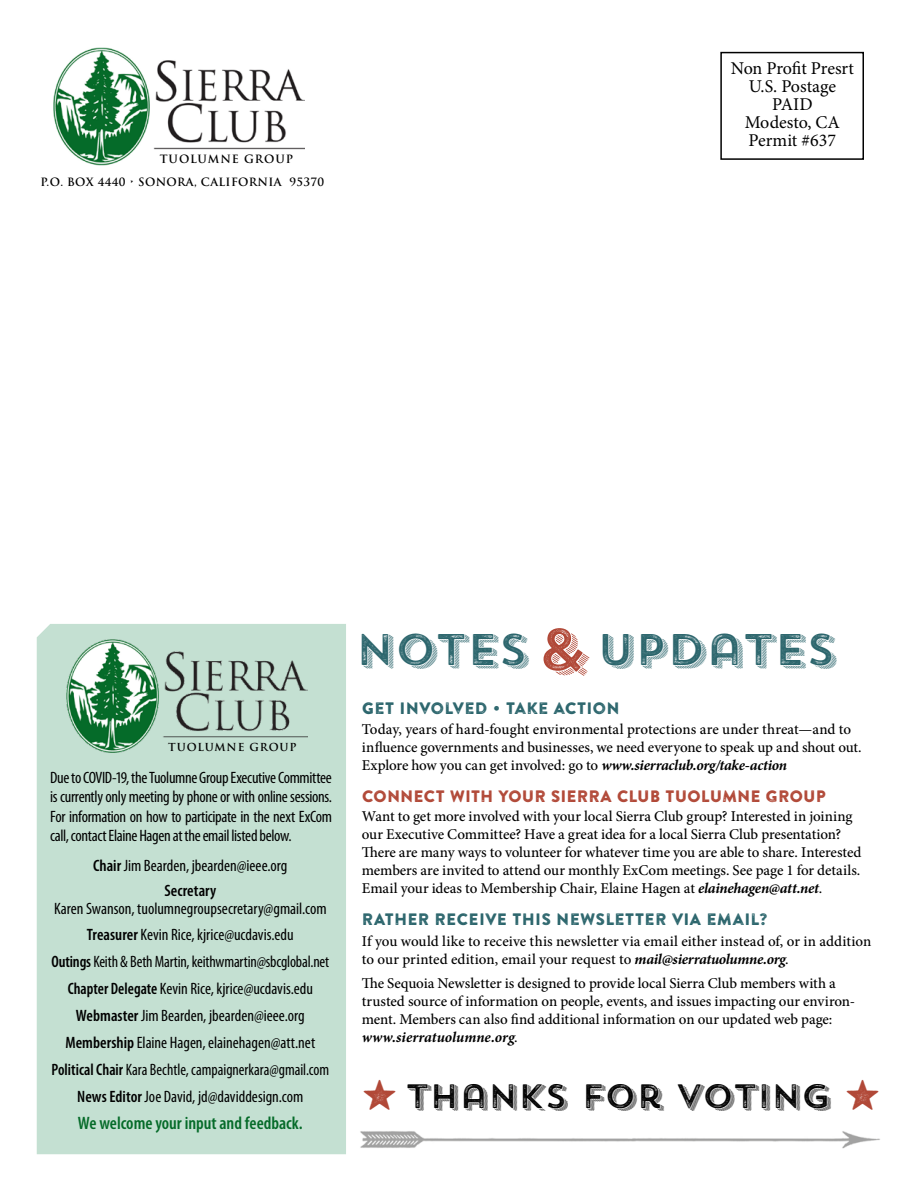
<style>
.page{position:relative;width:918px;height:1188px;background:#fff}
.page>*{position:absolute;margin:0;border:0;box-sizing:border-box;transform-origin:0 0}
.t1{font:44.1px "Trend Rough Sans Four";color:#2b656c}
.t2{font:33.6px "Trend Rough Sans Four";color:#000}
.t3{font:18px/18px "Minion Pro";letter-spacing:-.005em;color:#000;text-align:center}
.t4{font:600 condensed 18px "Myriad Pro";color:#056b29}
.t5{font:condensed 16.5px/19.5px "Myriad Pro";color:#000;text-align:center}
.t6{font:condensed 16.5px/27px "Myriad Pro";color:#000;text-align:center;scale:.96 1}
.t7{font:16.5px "Brandon Printed One";letter-spacing:.005em;color:#2b656c}
.t8{font:16.5px "Brandon Printed One";letter-spacing:-.005em;color:#b14837}
.t9{font:500 15px/18px "Minion Pro";letter-spacing:-.005em;color:#000}
.t10{font:700 11.1px/23.2px "Trajan Pro";letter-spacing:.03em;color:#000}
.t11{font:700 10.8px "Trajan Pro";letter-spacing:.08em;color:#000}
.s1{font-weight:600}
.s2{font-size:58.2px;color:#b14837}
.s3{font-weight:700;font-style:italic}
.s4{font-family:"Veneer Extras";font-size:42px;color:#b14837}
</style>
<div class="page">
<div style="left:37px;top:624px;width:309px;height:530px;background:#c4e0d2"></div>
<img style="left:66px;top:628px;width:241px;height:147px">
<div style="left:170px;top:740px;width:131px;height:12px;background:#c4e0d2"></div>
<img style="left:54px;top:47px;width:250px;height:119px">
<div style="left:162px;top:151px;width:136px;height:13px;background:#fff"></div>
<svg style="left:720px;top:51px;width:144px;height:109px"></svg>
<img style="left:360px;top:1131px;width:520px;height:18px">
<p class="t10" style="left:40px;top:148px;width:285px;text-indent:119px">TUOLUMNE GROUP<br>P.O. BOX 4440 • SONORA, CALIFORNIA 95370</p>
<p class="t3" style="left:731px;top:59px;width:125px">Non Profit Presrt<br>U.S. Postage<br>PAID<br>Modesto, CA<br>Permit #637</p>
<p class="t11" style="left:168px;top:740px;width:130px">TUOLUMNE GROUP</p>
<p class="t5" style="left:50px;top:768px;width:283px;text-align:justify">Due to COVID-19, the Tuolumne Group Executive Committee is currently only meeting by phone or with online sessions.<br>For information on how to participate in the next ExCom call, contact Elaine Hagen at the email listed below.</p>
<p class="t5" style="left:93px;top:853px;width:196px;line-height:25.5px"><span class="s1">Chair</span> Jim Bearden, jbearden@ieee.org<br><span class="s1">Secretary</span></p>
<p class="t5" style="left:54px;top:896px;width:274px;line-height:25.5px">Karen Swanson, tuolumnegroupsecretary@gmail.com<br><span class="s1">Treasurer</span> Kevin Rice, kjrice@ucdavis.edu</p>
<p class="t6" style="left:51px;top:948px;width:291px"><span class="s1">Outings</span> Keith &amp; Beth Martin, keithwmartin@sbcglobal.net <span class="s1">Chapter Delegate</span> Kevin Rice, kjrice@ucdavis.edu <span class="s1">Webmaster</span> Jim Bearden, jbearden@ieee.org <span class="s1">Membership</span> Elaine Hagen, elainehagen@att.net <span class="s1">Political Chair</span> Kara Bechtle, campaignerkara@gmail.com <span class="s1">News Editor</span> Joe David, jd@daviddesign.com</p>
<p class="t4" style="left:78px;top:1112px;width:226px">We welcome your input and feedback.</p>
<h1 class="t1" style="left:356px;top:622px;width:481px">NOTES <span class="s2">&amp;</span> UPDATES</h1>
<p class="t7" style="left:362px;top:698px;width:260px">GET INVOLVED • TAKE ACTION</p>
<p class="t9" style="left:362px;top:720px;width:501px">Today, years of hard-fought environmental protections are under threat—and to influence governments and businesses, we need everyone to speak up and shout out.<br>Explore how you can get involved: go to <span class="s3">www.sierraclub.org/take-action</span></p>
<p class="t8" style="left:362px;top:786px;width:466px">CONNECT WITH YOUR SIERRA CLUB TUOLUMNE GROUP</p>
<p class="t9" style="left:362px;top:807px;width:501px">Want to get more involved with your local Sierra Club group? Interested in joining our Executive Committee? Have a great idea for a local Sierra Club presentation?<br>There are many ways to volunteer for whatever time you are able to share. Interested members are invited to attend our monthly ExCom meetings. See page 1 for details.<br>Email your ideas to Membership Chair, Elaine Hagen at <span class="s3">elainehagen@att.net</span>.</p>
<p class="t7" style="left:362px;top:909px;width:407px">RATHER RECEIVE THIS NEWSLETTER VIA EMAIL?</p>
<p class="t9" style="left:362px;top:932px;width:511px">If you would like to receive this newsletter via email either instead of, or in addition to our printed edition, email your request to <span class="s3">mail@sierratuolumne.org</span>.</p>
<p class="t9" style="left:362px;top:975px;width:495px">The Sequoia Newsletter is designed to provide local Sierra Club members with a trusted source of information on people, events, and issues impacting our environ&shy;ment. Members can also find additional information on our updated web page: <span class="s3">www.sierratuolumne.org</span>.</p>
<h2 class="t2" style="left:362px;top:1075px;width:520px"><span class="s4">y</span> THANKS FOR VOTING <span class="s4">y</span></h2>
</div>
